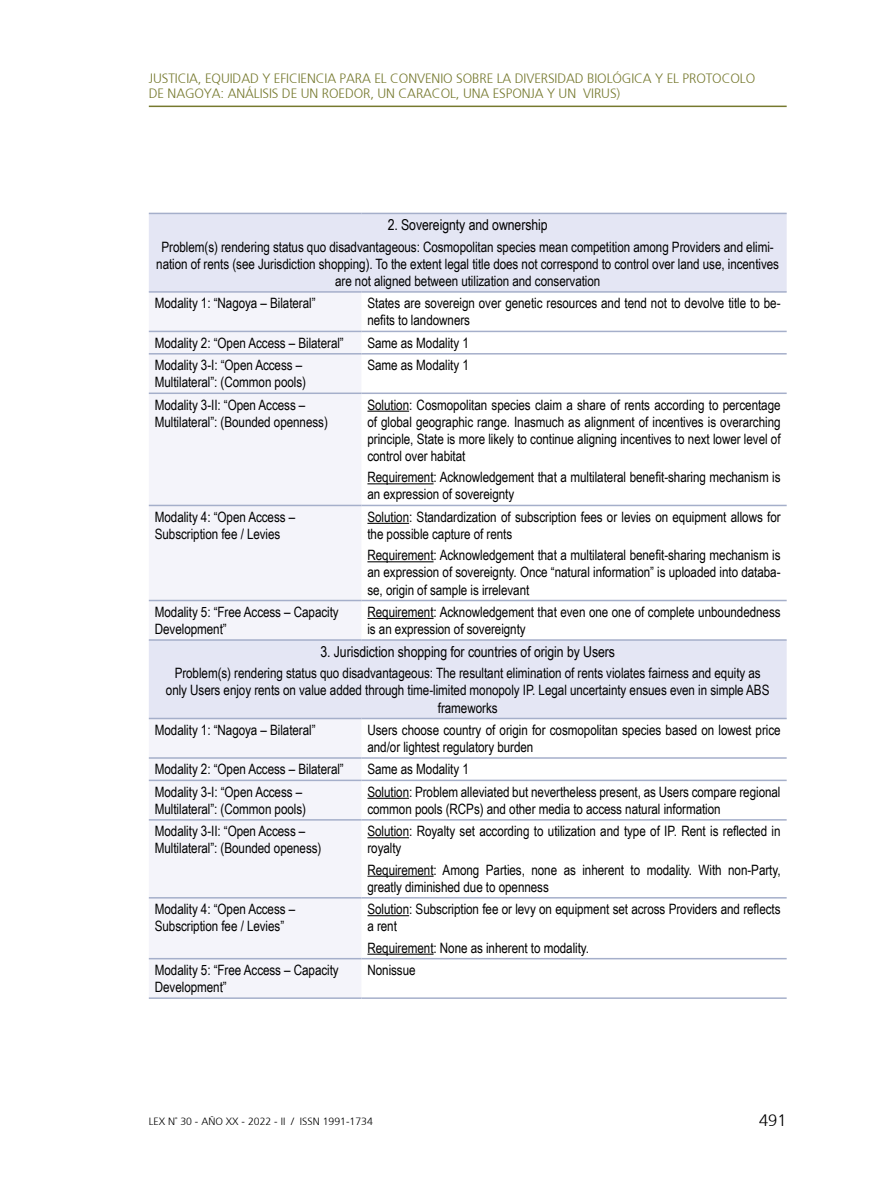
<style>
.page{position:relative;width:893px;height:1191px;background:#fff}
.page>*{position:absolute;margin:0;border:0;box-sizing:border-box;transform-origin:0 0}
.t1{font:300 16.5px "Frutiger";color:#000}
.t2{font:15px "Arial Narrow";letter-spacing:-.005em;color:#000}
.t3{font:14.25px/17.1px "Arial Narrow";letter-spacing:-.005em;color:#000}
.t4{font:300 13.5px "Frutiger";letter-spacing:-.01em;color:#76792e}
.t5{font:300 10.5px "Frutiger";color:#000}
</style>
<div class="page">
<hr style="left:149px;top:106px;width:638px;height:1px;background:#76792e">
<svg style="left:149px;top:214px;width:638px;height:503px"></svg>
<svg style="left:149px;top:293px;width:212px;height:704px;fill:#f4f4fa"></svg>
<hr style="left:149px;top:213px;width:212px;height:1px;background:#a5afca">
<hr style="left:361px;top:213px;width:426px;height:1px;background:#a5afca">
<hr style="left:149px;top:291px;width:212px;height:2px;background:#a5afca">
<hr style="left:361px;top:291px;width:426px;height:2px;background:#a5afca">
<hr style="left:149px;top:331px;width:212px;height:1px;background:#a5afca">
<hr style="left:361px;top:331px;width:426px;height:1px;background:#a5afca">
<hr style="left:149px;top:353px;width:212px;height:1px;background:#a5afca">
<hr style="left:361px;top:353px;width:426px;height:1px;background:#a5afca">
<hr style="left:149px;top:392px;width:212px;height:2px;background:#a5afca">
<hr style="left:361px;top:392px;width:426px;height:2px;background:#a5afca">
<hr style="left:149px;top:505px;width:212px;height:1px;background:#a5afca">
<hr style="left:361px;top:505px;width:426px;height:1px;background:#a5afca">
<hr style="left:149px;top:600px;width:212px;height:1px;background:#a5afca">
<hr style="left:361px;top:600px;width:426px;height:1px;background:#a5afca">
<hr style="left:149px;top:639px;width:212px;height:2px;background:#a5afca">
<hr style="left:361px;top:639px;width:426px;height:2px;background:#a5afca">
<hr style="left:149px;top:717px;width:212px;height:2px;background:#a5afca">
<hr style="left:361px;top:717px;width:426px;height:2px;background:#a5afca">
<hr style="left:149px;top:757px;width:212px;height:1px;background:#a5afca">
<hr style="left:361px;top:757px;width:426px;height:1px;background:#a5afca">
<hr style="left:149px;top:779px;width:212px;height:2px;background:#a5afca">
<hr style="left:361px;top:779px;width:426px;height:2px;background:#a5afca">
<hr style="left:149px;top:819px;width:212px;height:1px;background:#a5afca">
<hr style="left:361px;top:819px;width:426px;height:1px;background:#a5afca">
<hr style="left:149px;top:897px;width:212px;height:1px;background:#a5afca">
<hr style="left:361px;top:897px;width:426px;height:1px;background:#a5afca">
<hr style="left:149px;top:958px;width:212px;height:1px;background:#a5afca">
<hr style="left:361px;top:958px;width:426px;height:1px;background:#a5afca">
<hr style="left:149px;top:997px;width:212px;height:2px;background:#a5afca">
<hr style="left:361px;top:997px;width:426px;height:2px;background:#a5afca">
<hr style="left:367px;top:411px;width:42px;height:1px;background:#000">
<hr style="left:367px;top:483px;width:67px;height:1px;background:#000">
<hr style="left:367px;top:523px;width:42px;height:1px;background:#000">
<hr style="left:367px;top:561px;width:67px;height:1px;background:#000">
<hr style="left:367px;top:618px;width:67px;height:1px;background:#000">
<hr style="left:367px;top:797px;width:42px;height:1px;background:#000">
<hr style="left:367px;top:837px;width:42px;height:1px;background:#000">
<hr style="left:367px;top:875px;width:67px;height:1px;background:#000">
<hr style="left:367px;top:915px;width:42px;height:1px;background:#000">
<hr style="left:367px;top:953px;width:67px;height:1px;background:#000">
<p class="t4" style="left:149px;top:68px;width:251px">JUSTICIA, EQUIDAD Y EFICIENCIA PARA EL CON</p>
<p class="t4" style="left:417px;top:68px;width:16px">VENIO</p>
<p class="t4" style="left:456px;top:68px;width:138px">SOBRE LA DIVERSI DAD BIOL</p>
<p class="t4" style="left:612px;top:68px;width:127px">ÓGICA Y EL PROTOCOLO</p>
<p class="t4" style="left:149px;top:83px;width:111px">DE NAGOYA: ANÁLISIS</p>
<p class="t4" style="left:282px;top:83px;width:239px">DE UN ROEDOR, UN CARACOL, UNA ESPONJA</p>
<p class="t4" style="left:547px;top:83px;width:75px">Y UN VIRUS)</p>
<p class="t2" style="left:388px;top:214px;width:162px">2. Sovereignty and ownership</p>
<p class="t3" style="left:156px;top:238px;width:624px;text-align:center">Problem(s) rendering status quo disadvantageous: Cosmopolitan species mean competition among Providers and elimi&shy;nation of rents (see Jurisdiction shopping). To the extent legal title does not correspond to control over land use, incentives are not aligned between utilization and conservation</p>
<p class="t3" style="left:155px;top:294px;width:162px">Modality 1: “Nagoya – Bilateral”</p>
<p class="t3" style="left:367px;top:294px;width:415px">States are sovereign over genetic resources and tend not to devolve title to be&shy;nefits to landowners</p>
<p class="t3" style="left:155px;top:334px;width:191px">Modality 2: “Open Access – Bilateral”</p>
<p class="t3" style="left:367px;top:334px;width:103px">Same as Modality 1</p>
<p class="t3" style="left:155px;top:356px;width:153px">Modality 3-I: “Open Access –<br>Multilateral”: (Common pools)</p>
<p class="t3" style="left:367px;top:356px;width:103px">Same as Modality 1</p>
<p class="t3" style="left:155px;top:395px;width:175px">Modality 3-II: “Open Access –<br>Multilateral”: (Bounded openness)</p>
<p class="t3" style="left:367px;top:395px;width:415px;text-align:justify">Solution: Cosmopolitan species claim a share of rents according to percentage of global geographic range. Inasmuch as alignment of incentives is overarching principle, State is more likely to continue aligning incentives to next lower level of control over habitat</p>
<p class="t3" style="left:367px;top:468px;width:415px">Requirement: Acknowledgement that a multilateral benefit-sharing mechanism is an expression of sovereignty</p>
<p class="t3" style="left:155px;top:508px;width:142px">Modality 4: “Open Access –<br>Subscription fee / Levies</p>
<p class="t3" style="left:367px;top:508px;width:415px">Solution: Standardization of subscription fees or levies on equipment allows for the possible capture of rents</p>
<p class="t3" style="left:367px;top:546px;width:415px;text-align:justify">Requirement: Acknowledgement that a multilateral benefit-sharing mechanism is an expression of sovereignty. Once “natural information” is uploaded into databa&shy;se, origin of sample is irrelevant</p>
<p class="t3" style="left:155px;top:603px;width:185px">Modality 5: “Free Access – Capacity<br>Development”</p>
<p class="t3" style="left:367px;top:603px;width:415px">Requirement: Acknowledgement that even one one of complete unboundedness is an expression of sovereignty</p>
<p class="t2" style="left:320px;top:640px;width:296px">3. Jurisdiction shopping for countries of origin by Users</p>
<p class="t3" style="left:166px;top:664px;width:605px;text-align:center">Problem(s) rendering status quo disadvantageous: The resultant elimination of rents violates fairness and equity as only Users enjoy rents on value added through time-limited monopoly IP. Legal uncertainty ensues even in simple ABS frameworks</p>
<p class="t3" style="left:155px;top:721px;width:162px">Modality 1: “Nagoya – Bilateral”</p>
<p class="t3" style="left:367px;top:721px;width:415px">Users choose country of origin for cosmopolitan species based on lowest price and/or lightest regulatory burden</p>
<p class="t3" style="left:155px;top:760px;width:191px">Modality 2: “Open Access – Bilateral”</p>
<p class="t3" style="left:367px;top:760px;width:103px">Same as Modality 1</p>
<p class="t3" style="left:155px;top:782px;width:153px">Modality 3-I: “Open Access –<br>Multilateral”: (Common pools)</p>
<p class="t3" style="left:367px;top:782px;width:415px">Solution: Problem alleviated but nevertheless present, as Users compare regional common pools (RCPs) and other media to access natural information</p>
<p class="t3" style="left:155px;top:822px;width:168px">Modality 3-II: “Open Access –<br>Multilateral”: (Bounded openess)</p>
<p class="t3" style="left:367px;top:822px;width:415px">Solution: Royalty set according to utilization and type of IP. Rent is reflected in royalty</p>
<p class="t3" style="left:367px;top:860px;width:415px">Requirement: Among Parties, none as inherent to modality. With non-Party, greatly diminished due to openness</p>
<p class="t3" style="left:155px;top:900px;width:142px">Modality 4: “Open Access –<br>Subscription fee / Levies”</p>
<p class="t3" style="left:367px;top:900px;width:415px">Solution: Subscription fee or levy on equipment set across Providers and reflects a rent</p>
<p class="t3" style="left:367px;top:938px;width:223px">Requirement: None as inherent to modality.</p>
<p class="t3" style="left:155px;top:961px;width:185px">Modality 5: “Free Access – Capacity<br>Development”</p>
<p class="t3" style="left:367px;top:961px;width:50px">Nonissue</p>
<p class="t5" style="left:149px;top:1113px;width:226px">LEX N° 30 - AÑO XX - 2022 - II / ISSN 1991-1734</p>
<p class="t1" style="left:759px;top:1108px;width:29px">491</p>
</div>
